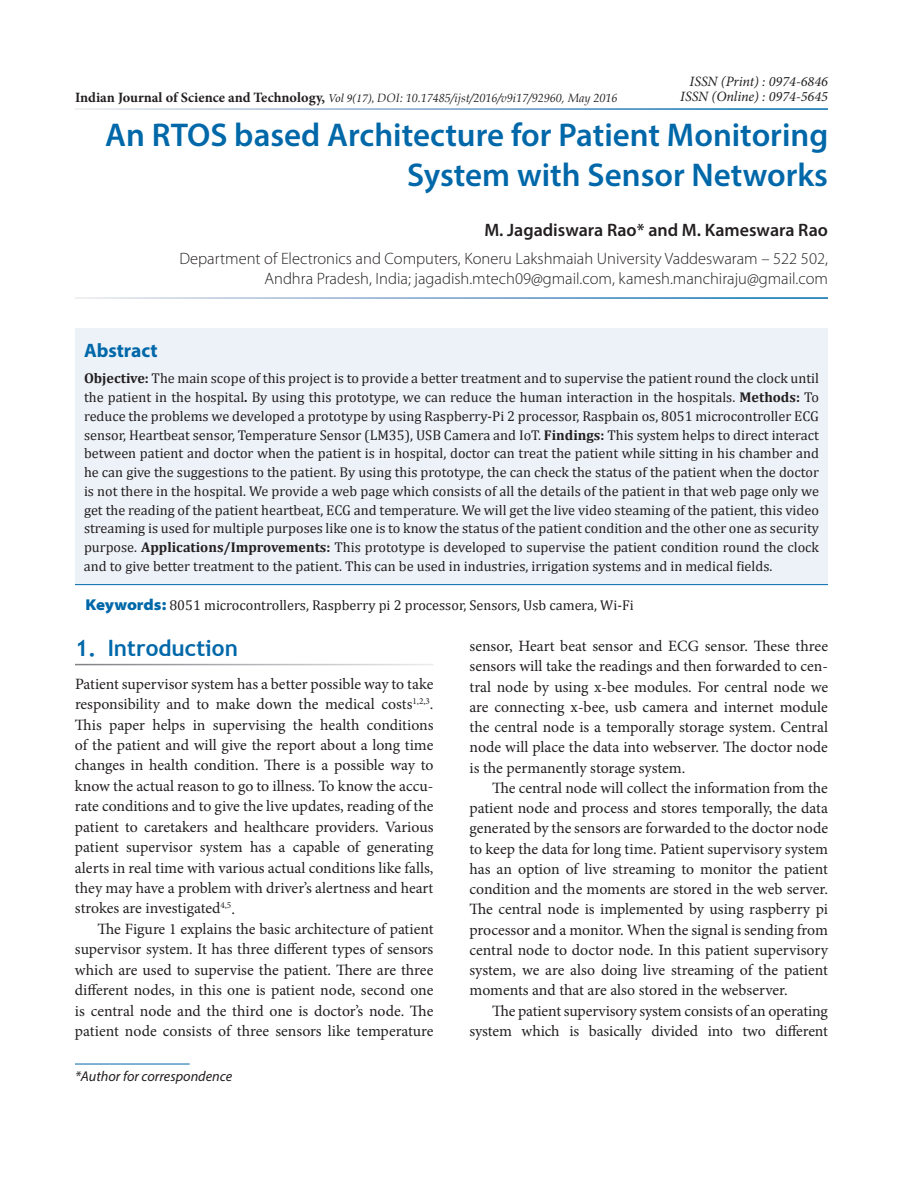
<style>
.page{position:relative;width:918px;height:1188px;background:#fff}
.page>*{position:absolute;margin:0;border:0;box-sizing:border-box;transform-origin:0 0}
.AT{font:600 33px/40.5px "Myriad Pro";color:#0068a9;text-align:right}
.t1{font:700 22.5px "Trebuchet MS";color:#0068a9}
.Abs_Head{font:700 19.5px "Myriad Pro";color:#0068a9}
.Author{font:600 18px "Myriad Pro";color:#231f20}
.Affiliation{font:300 16.5px/19.5px "Myriad Pro";color:#231f20;text-align:right}
.Text_Ind{font:15.75px/20.2px "Minion Pro";letter-spacing:-.005em;color:#231f20;text-align:justify}
.Text{font:15.75px/20.4px "Minion Pro";color:#231f20;text-align:justify}
.Abs_Text1{font:14.25px/18.8px "Cambria";color:#231f20;text-align:justify}
.Keyword{font:14.25px "Cambria";color:#231f20}
.t2{font:italic 14.25px "Minion Pro";color:#231f20}
.Footnote1{font:italic 14.25px "Myriad Pro";color:#231f20}
.t3{font:italic 12px "Book Antiqua";color:#231f20}
.s1{font-family:"Minion Pro";font-weight:700;font-style:normal;font-size:14.25px}
.s2{font-family:"Minion Pro"}
.s3{font-weight:700}
.s4{font-family:"Myriad Pro";font-weight:900;font-stretch:semi-expanded;font-size:15.75px;color:#0068a9}
</style>
<div class="page">
<div style="left:75px;top:329px;width:753px;height:256px;background:#edf2f8"></div>
<hr style="left:75px;top:584px;width:753px;height:1px;background:#0068a9">
<hr style="left:75px;top:1064px;width:115px;height:1px;background:#0068a9">
<p class="t3" style="left:75px;top:89px;width:544px"><span class="s1">Indian Journal of Science and Technology,</span> <span class="s2">Vol 9(17),</span> DOI: 10.17485/ijst/2016/v9i17/92960, May 2016</p>
<p class="t2" style="left:690px;top:72px;width:140px">ISSN (Print) : 0974-6846</p>
<p class="t2" style="left:680px;top:87px;width:149px">ISSN (Online) : 0974-5645</p>
<p class="AT" style="left:105px;top:114px;width:725px">An RTOS based Architecture for Patient Monitoring<br>System with Sensor Networks</p>
<p class="Author" style="left:484px;top:218px;width:345px">M. Jagadiswara Rao* and M. Kameswara Rao</p>
<p class="Affiliation" style="left:179px;top:249px;width:650px">Department of Electronics and Computers, Koneru Lakshmaiah University Vaddeswaram – 522 502,<br>Andhra Pradesh, India; jagadish.mtech09@gmail.com, kamesh.manchiraju@gmail.com</p>
<p class="Abs_Head" style="left:84px;top:338px;width:75px">Abstract</p>
<p class="Abs_Text1" style="left:84px;top:369px;width:737px"><span class="s3">Objective:</span> The main scope of this project is to provide a better treatment and to supervise the patient round the clock until the patient in the hospital<span class="s3">.</span> By using this prototype, we can reduce the human interaction in the hospitals. <span class="s3">Methods:</span> To reduce the problems we developed a prototype by using Raspberry-Pi 2 processor, Raspbain os, 8051 microcontroller ECG sensor, Heartbeat sensor, Temperature Sensor (LM35), USB Camera and IoT. <span class="s3">Findings:</span> This system helps to direct interact between patient and doctor when the patient is in hospital, doctor can treat the patient while sitting in his chamber and he can give the suggestions to the patient. By using this prototype, the can check the status of the patient when the doctor is not there in the hospital. We provide a web page which consists of all the details of the patient in that web page only we get the reading of the patient heartbeat, ECG and temperature. We will get the live video steaming of the patient, this video streaming is used for multiple purposes like one is to know the status of the patient condition and the other one as security purpose. <span class="s3">Applications/Improvements:</span> This prototype is developed to supervise the patient condition round the clock and to give better treatment to the patient. This can be used in industries, irrigation systems and in medical fields.</p>
<p class="Keyword" style="left:86px;top:597px;width:550px"><span class="s4">Keywords:</span> 8051 microcontrollers, Raspberry pi 2 processor, Sensors, Usb camera, Wi-Fi</p>
<h1 class="t1" style="left:75px;top:634px;width:164px">1. Introduction</h1>
<p class="Text" style="left:75px;top:674px;width:360px">Patient supervisor system has a better possible way to take responsibility and to make down the medical costs<sup>1,2,3</sup>.<br>This paper helps in supervising the health conditions of the patient and will give the report about a long time changes in health condition. There is a possible way to know the actual reason to go to illness. To know the accu&shy;rate conditions and to give the live updates, reading of the patient to caretakers and healthcare providers. Various patient supervisor system has a capable of generating alerts in real time with various actual conditions like falls, they may have a problem with driver’s alertness and heart strokes are investigated<sup>4,5</sup>.</p>
<p class="Text_Ind" style="left:75px;top:919px;width:360px;text-indent:23px">The Figure 1 explains the basic architecture of patient supervisor system. It has three different types of sensors which are used to supervise the patient. There are three different nodes, in this one is patient node, second one is central node and the third one is doctor’s node. The patient node consists of three sensors like temperature</p>
<p class="Text_Ind" style="left:469px;top:636px;width:360px">sensor, Heart beat sensor and ECG sensor. These three sensors will take the readings and then forwarded to cen&shy;tral node by using x-bee modules. For central node we are connecting x-bee, usb camera and internet module the central node is a temporally storage system. Central node will place the data into webserver. The doctor node is the permanently storage system.</p>
<p class="Text_Ind" style="left:469px;top:778px;width:360px;text-indent:23px">The central node will collect the information from the patient node and process and stores temporally, the data generated by the sensors are forwarded to the doctor node to keep the data for long time. Patient supervisory system has an option of live streaming to monitor the patient condition and the moments are stored in the web server.<br>The central node is implemented by using raspberry pi processor and a monitor. When the signal is sending from central node to doctor node. In this patient supervisory system, we are also doing live streaming of the patient moments and that are also stored in the webserver.</p>
<p class="Text_Ind" style="left:470px;top:1001px;width:360px;text-align:right">The patient supervisory system consists of an operating system which is basically divided into two different</p>
<p class="Footnote1" style="left:75px;top:1067px;width:159px">*Author for correspondence</p>
</div>
